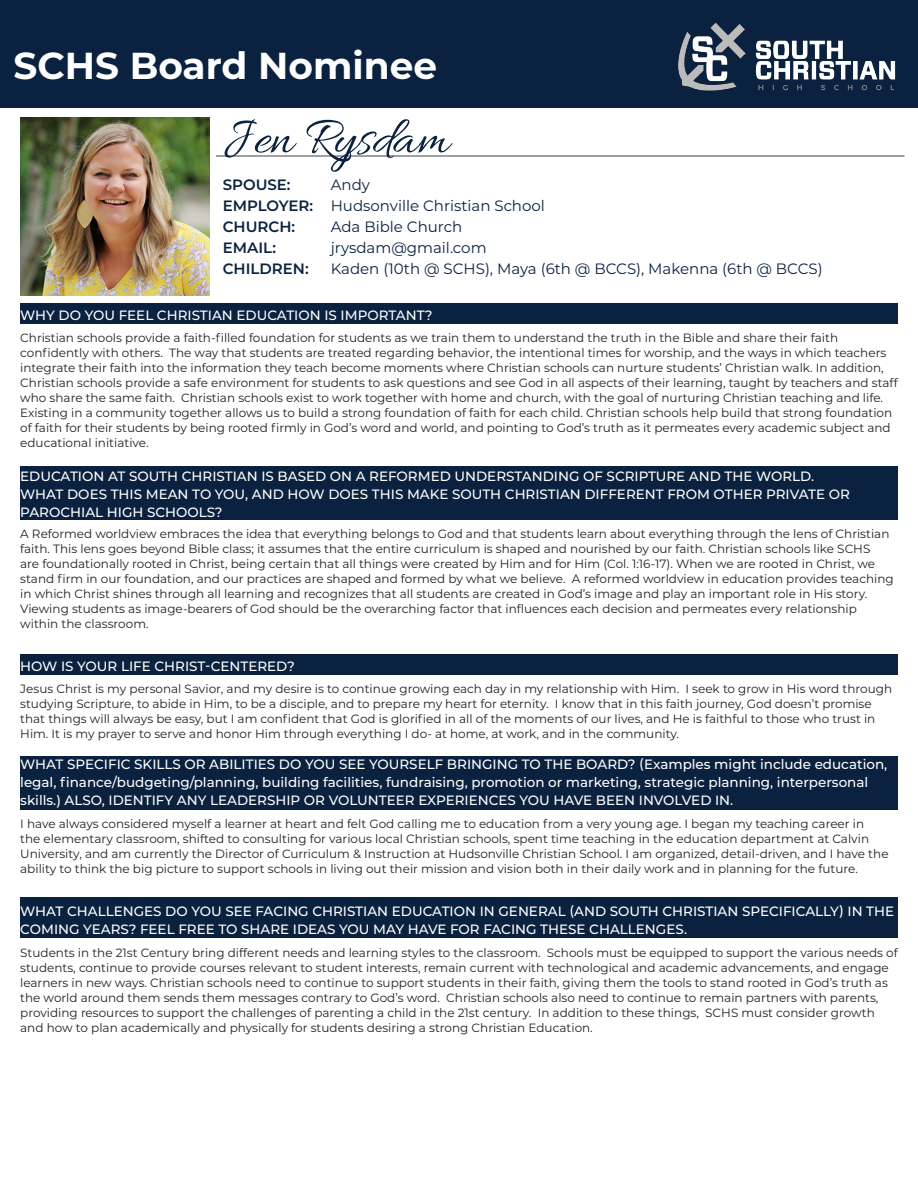
<style>
.page{position:relative;width:918px;height:1188px;background:#fff}
.page>*{position:absolute;margin:0;border:0;box-sizing:border-box;transform-origin:0 0}
.t1{font:54px "Allura";color:#0a2240}
.t2{font:700 37.5px "Montserrat";color:#fff}
.t3{font:15px/21px "Montserrat";color:#0a2240}
.t4{font:600 15px "Montserrat";color:#0a2240}
.t5{font:500 13.5px/18px "Montserrat";color:#fff}
.t6{font:12px/15px "Montserrat";color:#231f20}
.s1{font-weight:600}
</style>
<div class="page">
<div style="left:1px;top:1px;width:916px;height:106px;background:#0a2240"></div>
<div style="left:0;top:0;width:918px;height:108px;border:2px solid #0a2240"></div>
<div style="left:20px;top:304px;width:878px;height:20px;background:#0a2240"></div>
<div style="left:20px;top:466px;width:878px;height:54px;background:#0a2240"></div>
<div style="left:20px;top:655px;width:878px;height:20px;background:#0a2240"></div>
<div style="left:20px;top:756px;width:878px;height:54px;background:#0a2240"></div>
<img style="left:678px;top:22px;width:218px;height:69px">
<hr style="left:216px;top:155px;width:688px;height:2px;background:#808285">
<div style="left:20px;top:898px;width:878px;height:40px;background:#0a2240"></div>
<img style="left:20px;top:118px;width:189px;height:178px">
<p class="t2" style="left:14px;top:39px;width:425px">SCHS Board Nominee</p>
<p class="t1" style="left:223px;top:108px;width:228px">Jen Rysdam</p>
<p class="t3" style="left:223px;top:174px;width:324px;text-indent:108px">Andy<br><span class="s1">EMPLOYER:</span> Hudsonville Christian School<br><span class="s1">CHURCH:</span></p>
<p class="t4" style="left:223px;top:174px;width:69px">SPOUSE:</p>
<p class="t3" style="left:331px;top:216px;width:133px">Ada Bible Church</p>
<p class="t4" style="left:223px;top:237px;width:55px">EMAIL:</p>
<p class="t3" style="left:331px;top:237px;width:157px">jrysdam@gmail.com</p>
<p class="t4" style="left:223px;top:258px;width:88px">CHILDREN:</p>
<p class="t3" style="left:331px;top:258px;width:493px">Kaden (10th @ SCHS), Maya (6th @ BCCS), Makenna (6th @ BCCS)</p>
<p class="t5" style="left:20px;top:306px;width:414px">WHY DO YOU FEEL CHRISTIAN EDUCATION IS IMPORTANT?</p>
<p class="t6" style="left:20px;top:330px;width:879px">Christian schools provide a faith-filled foundation for students as we train them to understand the truth in the Bible and share their faith confidently with others. The way that students are treated regarding behavior, the intentional times for worship, and the ways in which teachers integrate their faith into the information they teach become moments where Christian schools can nurture students’ Christian walk. In addition, Christian schools provide a safe environment for students to ask questions and see God in all aspects of their learning, taught by teachers and staff who share the same faith. Christian schools exist to work together with home and church, with the goal of nurturing Christian teaching and life.<br>Existing in a community together allows us to build a strong foundation of faith for each child. Christian schools help build that strong foundation of faith for their students by being rooted firmly in God’s word and world, and pointing to God’s truth as it permeates every academic subject and educational initiative.</p>
<p class="t5" style="left:20px;top:467px;width:795px">EDUCATION AT SOUTH CHRISTIAN IS BASED ON A REFORMED UNDERSTANDING OF SCRIPTURE AND THE WORLD.</p>
<p class="t5" style="left:20px;top:485px;width:831px">WHAT DOES THIS MEAN TO YOU, AND HOW DOES THIS MAKE SOUTH CHRISTIAN DIFFERENT FROM OTHER PRIVATE OR<br>PAROCHIAL HIGH SCHOOLS?</p>
<p class="t6" style="left:20px;top:526px;width:875px">A Reformed worldview embraces the idea that everything belongs to God and that students learn about everything through the lens of Christian faith. This lens goes beyond Bible class; it assumes that the entire curriculum is shaped and nourished by our faith. Christian schools like SCHS<br>are foundationally rooted in Christ, being certain that all things were created by Him and for Him (Col. 1:16-17). When we are rooted in Christ, we stand firm in our foundation, and our practices are shaped and formed by what we believe. A reformed worldview in education provides teaching in which Christ shines through all learning and recognizes that all students are created in God’s image and play an important role in His story.<br>Viewing students as image-bearers of God should be the overarching factor that influences each decision and permeates every relationship within the classroom.</p>
<p class="t5" style="left:20px;top:657px;width:276px">HOW IS YOUR LIFE CHRIST-CENTERED?</p>
<p class="t6" style="left:20px;top:681px;width:873px">Jesus Christ is my personal Savior, and my desire is to continue growing each day in my relationship with Him. I seek to grow in His word through studying Scripture, to abide in Him, to be a disciple, and to prepare my heart for eternity. I know that in this faith journey, God doesn’t promise that things will always be easy, but I am confident that God is glorified in all of the moments of our lives, and He is faithful to those who trust in Him. It is my prayer to serve and honor Him through everything I do- at home, at work, and in the community.</p>
<p class="t5" style="left:20px;top:755px;width:869px">WHAT SPECIFIC SKILLS OR ABILITIES DO YOU SEE YOURSELF BRINGING TO THE BOARD? (Examples might include education, legal, finance/budgeting/planning, building facilities, fundraising, promotion or marketing, strategic planning, interpersonal skills.) ALSO, IDENTIFY ANY LEADERSHIP OR VOLUNTEER EXPERIENCES YOU HAVE BEEN INVOLVED IN.</p>
<p class="t6" style="left:20px;top:816px;width:870px">I have always considered myself a learner at heart and felt God calling me to education from a very young age. I began my teaching career in<br>the elementary classroom, shifted to consulting for various local Christian schools, spent time teaching in the education department at Calvin University, and am currently the Director of Curriculum &amp; Instruction at Hudsonville Christian School. I am organized, detail-driven, and I have the ability to think the big picture to support schools in living out their mission and vision both in their daily work and in planning for the future.</p>
<p class="t5" style="left:20px;top:901px;width:875px">WHAT CHALLENGES DO YOU SEE FACING CHRISTIAN EDUCATION IN GENERAL (AND SOUTH CHRISTIAN SPECIFICALLY) IN THE<br>COMING YEARS? FEEL FREE TO SHARE IDEAS YOU MAY HAVE FOR FACING THESE CHALLENGES.</p>
<p class="t6" style="left:20px;top:944px;width:879px">Students in the 21st Century bring different needs and learning styles to the classroom. Schools must be equipped to support the various needs of students, continue to provide courses relevant to student interests, remain current with technological and academic advancements, and engage learners in new ways. Christian schools need to continue to support students in their faith, giving them the tools to stand rooted in God’s truth as the world around them sends them messages contrary to God’s word. Christian schools also need to continue to remain partners with parents, providing resources to support the challenges of parenting a child in the 21st century. In addition to these things, SCHS must consider growth and how to plan academically and physically for students desiring a strong Christian Education.</p>
</div>
